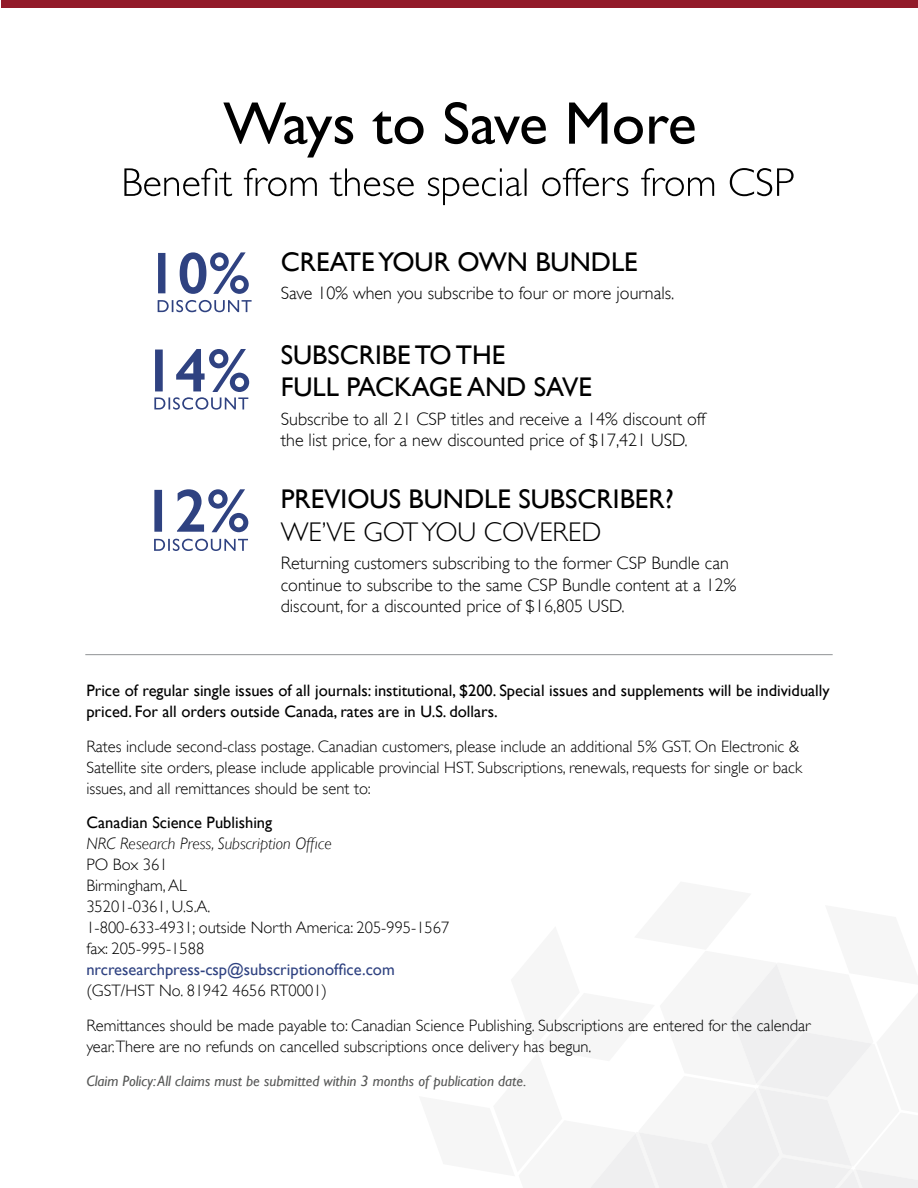
<style>
.page{position:relative;width:918px;height:1188px;background:#fff}
.page>*{position:absolute;margin:0;border:0;box-sizing:border-box;transform-origin:0 0}
.t1{font:27px/32.4px "Gill Sans";color:#000}
.t2{font:300 27px "Gill Sans";color:#000}
.t3{font:300 18px/21.6px "Gill Sans";color:#000}
.t4{font:300 16.5px/21px "Gill Sans";color:#000}
.t5{font:16.5px/21px "Gill Sans";color:#000}
.t6{font:16.5px "Gill Sans";color:#2f4281}
.t7{font:italic 300 16.5px "Gill Sans";color:#000}
.t8{font:italic 15px "Gill Sans";color:#575857}
</style>
<div class="page">
<svg style="left:591px;top:964px;width:327px;height:224px"></svg>
<svg style="left:124px;top:168px;width:670px;height:37px"></svg>
<svg style="left:223px;top:102px;width:472px;height:56px"></svg>
<div style="left:2px;top:0;width:916px;height:7px;background:#921a29"></div>
<hr style="left:85px;top:654px;width:748px;height:1px;background:#909294">
<svg style="left:158px;top:252px;width:91px;height:42px"></svg>
<svg style="left:158px;top:300px;width:94px;height:12px"></svg>
<svg style="left:154px;top:489px;width:94px;height:43px"></svg>
<svg style="left:154px;top:349px;width:95px;height:61px"></svg>
<svg style="left:154px;top:539px;width:94px;height:12px"></svg>
<h1 class="t1" style="left:281px;top:245px;width:359px">CREATE YOUR OWN BUNDLE</h1>
<p class="t3" style="left:281px;top:283px;width:395px">Save 10% when you subscribe to four or more journals.</p>
<h1 class="t1" style="left:281px;top:338px;width:313px">SUBSCRIBE TO THE<br>FULL PACKAGE AND SAVE</h1>
<p class="t3" style="left:281px;top:408px;width:426px">Subscribe to all 21 CSP titles and receive a 14% discount off the list price, for a new discounted price of $17,421 USD.</p>
<h1 class="t1" style="left:281px;top:483px;width:394px">PREVIOUS BUNDLE SUBSCRIBER?</h1>
<h1 class="t2" style="left:281px;top:516px;width:322px">WE’VE GOT YOU COVERED</h1>
<p class="t3" style="left:281px;top:552px;width:457px">Returning customers subscribing to the former CSP Bundle can continue to subscribe to the same CSP Bundle content at a 12% discount, for a discounted price of $16,805 USD.</p>
<p class="t5" style="left:86px;top:680px;width:745px">Price of regular single issues of all journals: institutional, $200. Special issues and supplements will be individually priced. For all orders outside Canada, rates are in U.S. dollars.</p>
<p class="t4" style="left:86px;top:736px;width:717px">Rates include second-class postage. Canadian customers, please include an additional 5% GST. On Electronic &amp;<br>Satellite site orders, please include applicable provincial HST. Subscriptions, renewals, requests for single or back issues, and all remittances should be sent to:</p>
<p class="t5" style="left:86px;top:812px;width:187px">Canadian Science Publishing</p>
<p class="t7" style="left:86px;top:834px;width:247px">NRC Research Press, Subscription Office</p>
<p class="t4" style="left:86px;top:854px;width:364px">PO Box 361<br>Birmingham, AL<br>35201-0361, U.S.A.<br>1-800-633-4931; outside North America: 205-995-1567 fax: 205-995-1588</p>
<p class="t6" style="left:86px;top:960px;width:310px">nrcresearchpress-csp@subscriptionoffice.com</p>
<p class="t4" style="left:86px;top:973px;width:726px;line-height:34.5px">(GST/HST No. 81942 4656 RT0001)<br>Remittances should be made payable to: Canadian Science Publishing. Subscriptions are entered for the calendar</p>
<p class="t4" style="left:86px;top:1036px;width:507px">year.There are no refunds on cancelled subscriptions once delivery has begun.</p>
<p class="t8" style="left:86px;top:1072px;width:442px">Claim Policy: All claims must be submitted within 3 months of publication date.</p>
</div>
